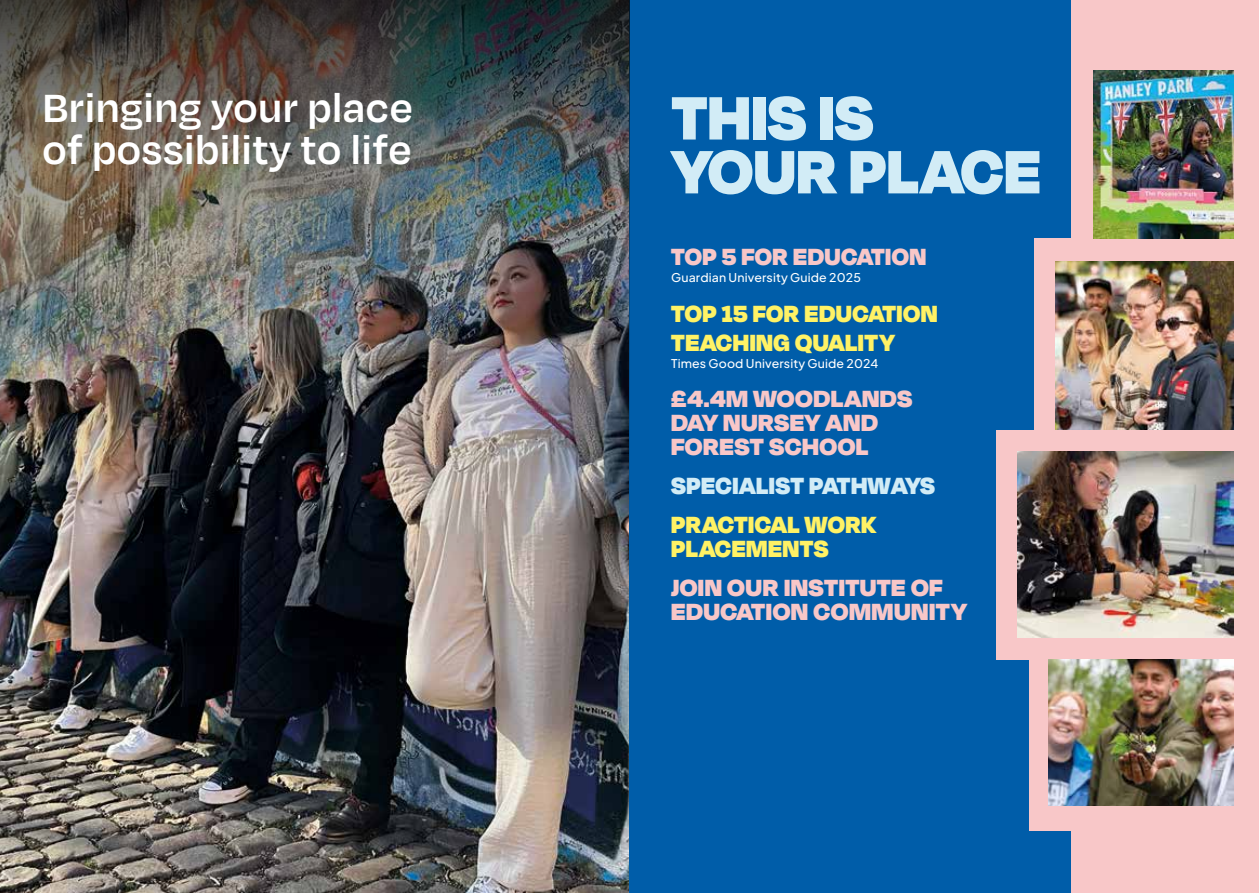
<style>
.page{position:relative;width:1259px;height:893px;background:#fff}
.page>*{position:absolute;margin:0;border:0;box-sizing:border-box;transform-origin:0 0}
.t1{font:900 70.5px/53.8px "Degular Display";letter-spacing:.01em;color:#d2ecf6}
.t2{font:600 45.3px/41.2px "Degular";letter-spacing:.01em;color:#fff}
.t3{font:900 27px/24px "Degular Display";letter-spacing:.02em;color:#f8c7c8}
.t4{font:900 27px/29.1px "Degular Display";letter-spacing:.02em;color:#fff265}
.t5{font:900 27px "Degular Display";letter-spacing:.02em;color:#d2ecf6}
.t6{font:12px "Plus Jakarta Sans";letter-spacing:.01em;color:#fff}
</style>
<div class="page">
<img style="left:0;top:689px;width:629px;height:204px">
<div style="left:629px;top:0;width:630px;height:893px;background:#005da9"></div>
<div style="left:1071px;top:0;width:188px;height:893px;background:#f8c7c8"></div>
<div style="left:1034px;top:239px;width:191px;height:216px;background:#f8c7c8"></div>
<div style="left:996px;top:430px;width:231px;height:229px;background:#f8c7c8"></div>
<div style="left:1029px;top:645px;width:196px;height:186px;background:#f8c7c8"></div>
<img style="left:1056px;top:261px;width:177px;height:169px">
<img style="left:1094px;top:70px;width:139px;height:169px">
<img style="left:1017px;top:452px;width:216px;height:185px">
<img style="left:1049px;top:659px;width:184px;height:147px">
<img style="left:0;top:0;width:629px;height:689px">
<h2 class="t2" style="left:43px;top:85px;width:372px">Bringing your place of possibility to life</h2>
<h1 class="t1" style="left:671px;top:88px;width:371px">THIS IS<br>YOUR PLACE</h1>
<p class="t3" style="left:671px;top:243px;width:257px">TOP 5 FOR EDUCATION</p>
<p class="t6" style="left:671px;top:267px;width:191px">Guardian University Guide 2025</p>
<p class="t4" style="left:671px;top:298px;width:268px">TOP 15 FOR EDUCATION<br>TEACHING QUALITY</p>
<p class="t6" style="left:671px;top:353px;width:209px">Times Good University Guide 2024</p>
<p class="t3" style="left:671px;top:385px;width:243px">£4.4M WOODLANDS<br>DAY NURSEY AND<br>FOREST SCHOOL</p>
<p class="t5" style="left:671px;top:469px;width:265px">SPECIALIST PATHWAYS</p>
<p class="t4" style="left:671px;top:511px;width:206px;line-height:24px">PRACTICAL WORK<br>PLACEMENTS</p>
<p class="t3" style="left:671px;top:574px;width:297px">JOIN OUR INSTITUTE OF<br>EDUCATION COMMUNITY</p>
</div>
